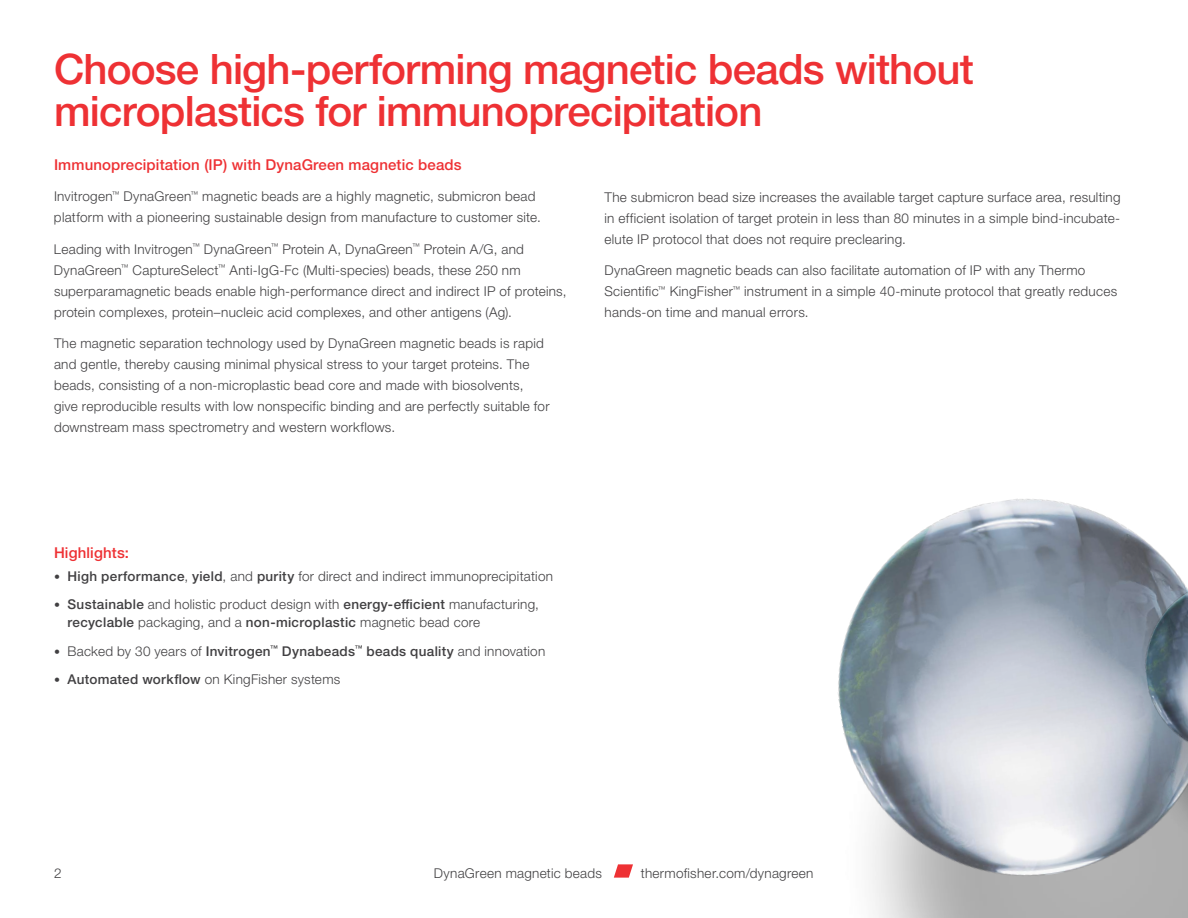
<style>
.page{position:relative;width:1188px;height:918px;background:#fff}
.page>*{position:absolute;margin:0;border:0;box-sizing:border-box;transform-origin:0 0}
.t1{font:500 42px/42px "Helvetica Neue LTW1 G";letter-spacing:-.02em;color:#ee3134}
.t2{font:500 15px "Helvetica Neue LTW1 G";letter-spacing:.01em;color:#ee3134}
.t3{font:300 13.5px/21px "Helvetica Neue LTW1 G";letter-spacing:.02em;color:#414042}
.t4{font:500 13.5px "Helvetica Neue LTW1 G";letter-spacing:.025em;color:#414042}
.s1{font-size:12px}
.s2{font-weight:500}
.s3{font-weight:300;font-size:12px}
.s4{font-weight:300}
</style>
<div class="page">
<svg style="left:614px;top:864px;width:19px;height:14px"></svg>
<div style="left:835px;top:607px;width:353px;height:311px;background:#000;opacity:.47"></div>
<img style="left:835px;top:499px;width:353px;height:403px">
<div style="left:1144px;top:630px;width:44px;height:238px;background:#000;opacity:.47"></div>
<img style="left:1134px;top:585px;width:54px;height:181px">
<h1 class="t1" style="left:54px;top:48px;width:921px">Choose high-performing magnetic beads without microplastics for immunoprecipitation</h1>
<p class="t2" style="left:54px;top:155px;width:409px">Immunoprecipitation (IP) with DynaGreen magnetic beads</p>
<p class="t3" style="left:54px;top:186px;width:488px">Invitrogen<sup>™</sup> DynaGreen<sup>™</sup> magnetic beads are a highly magnetic, submicron bead platform with a pioneering sustainable design from manufacture to customer site.</p>
<p class="t3" style="left:54px;top:238px;width:514px">Leading with Invitrogen<sup>™</sup> DynaGreen<sup>™</sup> Protein A, DynaGreen<sup>™</sup> Protein A/G, and DynaGreen<sup>™</sup> CaptureSelect<sup>™</sup> Anti-IgG-Fc (Multi-species) beads, these 250 nm superparamagnetic beads enable high-performance direct and indirect IP of proteins, protein complexes, protein–nucleic acid complexes, and other antigens (Ag).</p>
<p class="t3" style="left:54px;top:333px;width:497px">The magnetic separation technology used by DynaGreen magnetic beads is rapid and gentle, thereby causing minimal physical stress to your target proteins. The beads, consisting of a non-microplastic bead core and made with biosolvents, give reproducible results with low nonspecific binding and are perfectly suitable for downstream mass spectrometry and western workflows.</p>
<p class="t3" style="left:605px;top:186px;width:518px;text-align:justify">The submicron bead size increases the available target capture surface area, resulting in efficient isolation of target protein in less than 80 minutes in a simple bind-incubate&shy;elute IP protocol that does not require preclearing.</p>
<p class="t3" style="left:604px;top:260px;width:514px">DynaGreen magnetic beads can also facilitate automation of IP with any Thermo<br>Scientific<sup>™</sup> KingFisher<sup>™</sup> instrument in a simple 40-minute protocol that greatly reduces hands-on time and manual errors.</p>
<p class="t2" style="left:54px;top:544px;width:77px">Highlights:</p>
<p class="t3" style="left:54px;top:565px;width:501px"><span class="s1">•</span> <span class="s2">High performance</span>, <span class="s2">yield</span>, and <span class="s2">purity</span> for direct and indirect immunoprecipitation</p>
<p class="t3" style="left:68px;top:595px;width:473px;line-height:18px;text-indent:-14px"><span class="s1">•</span> <span class="s2">Sustainable</span> and holistic product design with <span class="s2">energy-efficient</span> manufacturing, <span class="s2">recyclable</span> packaging, and a <span class="s2">non-microplastic</span> magnetic bead core</p>
<p class="t4" style="left:54px;top:643px;width:493px"><span class="s3">•</span> <span class="s4">Backed by 30 years of</span> Invitrogen<sup>™</sup> Dynabeads<sup>™</sup> beads quality <span class="s4">and innovation</span></p>
<p class="t3" style="left:54px;top:669px;width:288px"><span class="s1">•</span> <span class="s2">Automated workflow</span> on KingFisher systems</p>
<p class="t3" style="left:54px;top:862px;width:9px">2</p>
<p class="t3" style="left:434px;top:862px;width:170px">DynaGreen magnetic beads</p>
<p class="t3" style="left:641px;top:862px;width:174px">thermofisher.com/dynagreen</p>
</div>
